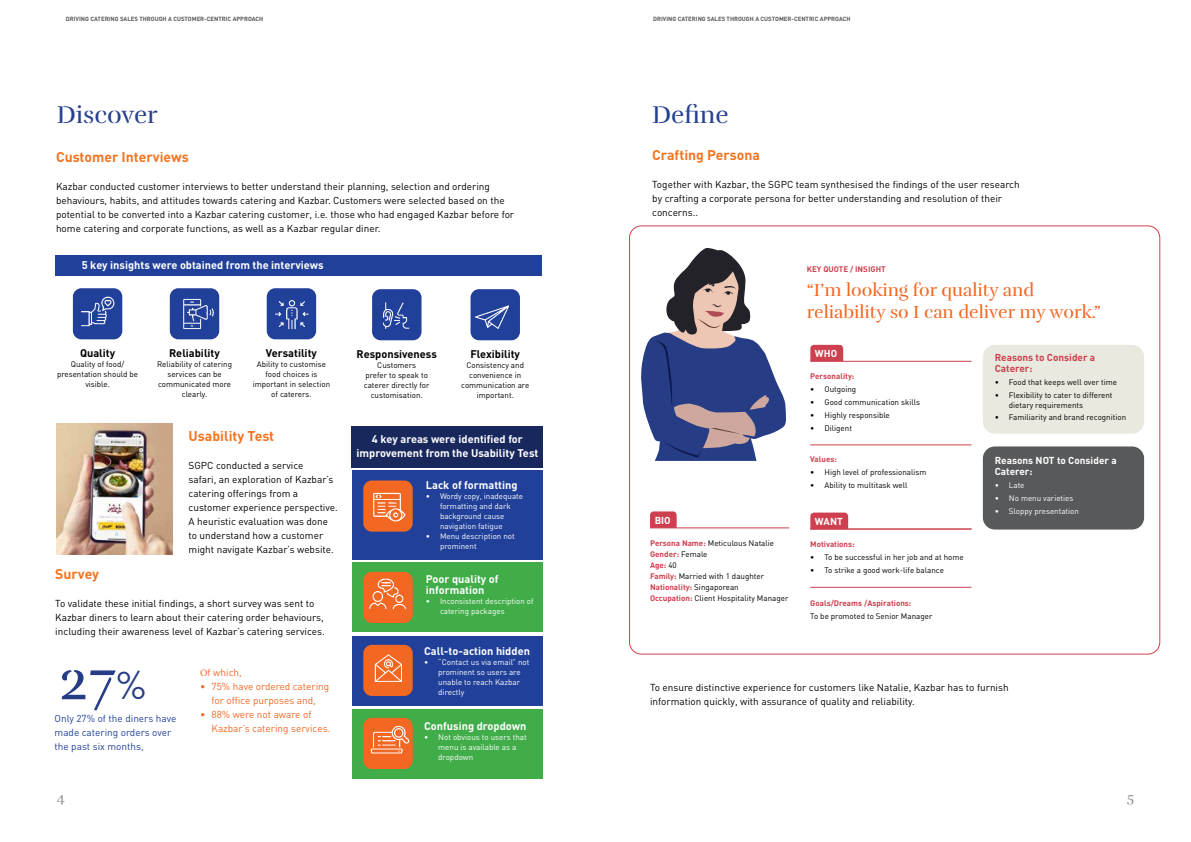
<style>
.page{position:relative;width:1191px;height:842px;background:#fff}
.page>*{position:absolute;margin:0;border:0;box-sizing:border-box;transform-origin:0 0}
.t1{font:59px "Rufina Stencil Regular";color:#263c84}
.t2{font:25px "Rufina Stencil Regular";color:#25408f}
.t3{font:18px/22px "Rufina Stencil Regular";color:#f26722}
.t4{font:700 14px "DIN";color:#f47421}
.t5{font:14px "Rufina Stencil Regular";color:#8e9092}
.t6{font:700 11px/14px "DIN";color:#fff;text-align:center}
.t7{font:700 11px "DIN";color:#000}
.t8{font:10px/14px "DIN";color:#000}
.t9{font:10px/14px "DIN";color:#f26722;text-align:center}
.t10{font:10px/14px "DIN";color:#21409a}
.t11{font:700 10px/11px "DIN";color:#fff}
.t12{font:700 10px/11px "DIN";color:#ce404f}
.t13{font:8px/10px "DIN";color:#000;text-align:center}
.t14{font:8px/10px "DIN";color:#fff}
.t15{font:700 8px "DIN";color:#ce404f}
.t16{font:700 6px "DIN";color:#58595b}
.s1{font-size:41px}
.s2{font-family:"Minion Pro"}
.s3{font-weight:700;color:#ce404f}
</style>
<div class="page">
<div style="left:352px;top:709px;width:190px;height:70px;background:#41ad49"></div>
<div style="left:352px;top:636px;width:190px;height:69px;background:#21409a"></div>
<div style="left:352px;top:562px;width:190px;height:70px;background:#41ad49"></div>
<div style="left:352px;top:470px;width:190px;height:90px;background:#21409a"></div>
<div style="left:351px;top:426px;width:191px;height:42px;background:#18285d"></div>
<img style="left:56px;top:424px;width:117px;height:130px">
<div style="left:55px;top:255px;width:486px;height:21px;background:#21409a"></div>
<img style="left:73px;top:288px;width:49px;height:51px">
<img style="left:170px;top:288px;width:49px;height:51px">
<img style="left:267px;top:288px;width:49px;height:51px">
<img style="left:372px;top:289px;width:49px;height:51px">
<img style="left:470px;top:289px;width:50px;height:51px">
<img style="left:363px;top:480px;width:50px;height:52px">
<img style="left:363px;top:645px;width:50px;height:51px">
<img style="left:363px;top:572px;width:50px;height:51px">
<img style="left:363px;top:718px;width:50px;height:51px">
<div style="left:982px;top:446px;width:162px;height:83px;background:#58595b;border-radius:12px"></div>
<div style="left:982px;top:345px;width:162px;height:89px;background:#eae9df;border-radius:12px"></div>
<svg style="left:810px;top:513px;width:38px;height:15px"></svg>
<svg style="left:810px;top:345px;width:33px;height:16px"></svg>
<svg style="left:650px;top:511px;width:26px;height:16px"></svg>
<svg style="left:641px;top:248px;width:145px;height:213px"></svg>
<hr style="left:810px;top:361px;width:161px;height:1px;background:#ce404f">
<hr style="left:810px;top:444px;width:161px;height:1px;background:#ce404f">
<hr style="left:810px;top:528px;width:161px;height:1px;background:#ce404f">
<hr style="left:810px;top:587px;width:161px;height:1px;background:#ce404f">
<hr style="left:650px;top:527px;width:139px;height:1px;background:#ce404f">
<p class="t16" style="left:66px;top:15px;width:199px">DRIVING CATERING SALES THROUGH A CUSTOMER-CENTRIC APPROACH</p>
<h2 class="t2" style="left:57px;top:99px;width:103px">Discover</h2>
<h3 class="t4" style="left:56px;top:148px;width:134px">Customer Interviews</h3>
<p class="t8" style="left:56px;top:180px;width:460px">Kazbar conducted customer interviews to better understand their planning, selection and ordering behaviours, habits, and attitudes towards catering and Kazbar. Customers were selected based on the potential to be converted into a Kazbar catering customer, i.e. those who had engaged Kazbar before for home catering and corporate functions, as well as a Kazbar regular diner.</p>
<p class="t6" style="left:82px;top:258px;width:243px">5 key insights were obtained from the interviews</p>
<p class="t7" style="left:80px;top:346px;width:37px">Quality</p>
<p class="t13" style="left:57px;top:359px;width:83px">Quality of food/ presentation should be visible.</p>
<p class="t7" style="left:169px;top:346px;width:52px">Reliability</p>
<p class="t13" style="left:157px;top:359px;width:76px">Reliability of catering services can be communicated more clearly.</p>
<p class="t7" style="left:266px;top:346px;width:53px">Versatility</p>
<p class="t13" style="left:253px;top:359px;width:79px">Ability to customise food choices is important in selection of caterers.</p>
<h3 class="t4" style="left:189px;top:427px;width:87px">Usability Test</h3>
<p class="t8" style="left:189px;top:458px;width:151px">SGPC conducted a service<br>safari, an exploration of Kazbar’s catering offerings from a customer experience perspective.<br>A heuristic evaluation was done to understand how a customer might navigate Kazbar’s website.</p>
<h3 class="t4" style="left:55px;top:565px;width:45px">Survey</h3>
<p class="t8" style="left:55px;top:596px;width:271px">To validate these initial findings, a short survey was sent to<br>Kazbar diners to learn about their catering order behaviours, including their awareness level of Kazbar’s catering services.</p>
<h1 class="t1" style="left:58px;top:644px;width:89px">27<span class="s1">%</span></h1>
<p class="t10" style="left:55px;top:712px;width:123px">Only 27% of the diners have made catering orders over the past six months,</p>
<p class="t9" style="left:200px;top:665px;width:43px"><span class="s2">O</span>f which,</p>
<p class="t9" style="left:200px;top:679px;width:131px">• 75% have ordered catering for office purposes and,</p>
<p class="t9" style="left:211px;top:707px;width:120px;text-align:left;text-indent:-11px">• 88% were not aware of<br>Kazbar’s catering services.</p>
<p class="t7" style="left:470px;top:347px;width:51px">Flexibility</p>
<p class="t13" style="left:461px;top:360px;width:70px">Consistency and convenience in communication are important.</p>
<p class="t6" style="left:356px;top:431px;width:183px">4 key areas were identified for improvement from the Usability Test</p>
<p class="t6" style="left:426px;top:478px;width:93px">Lack of formatting</p>
<p class="t14" style="left:440px;top:491px;width:85px;text-indent:-14px">• Wordy copy, inadequate formatting and dark background cause navigation fatigue</p>
<p class="t14" style="left:440px;top:531px;width:76px;text-indent:-14px">• Menu description not prominent</p>
<p class="t7" style="left:356px;top:347px;width:82px">Responsiveness</p>
<p class="t13" style="left:364px;top:360px;width:67px">Customers<br>prefer to speak to caterer directly for customisation.</p>
<p class="t6" style="left:426px;top:572px;width:74px;line-height:11px;text-align:left">Poor quality of information</p>
<p class="t14" style="left:440px;top:595px;width:95px;text-indent:-14px">• Inconsistent description of catering packages</p>
<p class="t6" style="left:424px;top:643px;width:107px">Call-to-action hidden</p>
<p class="t14" style="left:438px;top:657px;width:93px;text-indent:-14px">• “Contact us via email” not prominent so users are unable to reach Kazbar directly</p>
<p class="t6" style="left:424px;top:718px;width:104px">Confusing dropdown</p>
<p class="t14" style="left:438px;top:732px;width:90px;text-indent:-14px">• Not obvious to users that menu is available as a dropdown</p>
<p class="t16" style="left:653px;top:15px;width:199px">DRIVING CATERING SALES THROUGH A CUSTOMER-CENTRIC APPROACH</p>
<h2 class="t2" style="left:652px;top:99px;width:78px">Define</h2>
<h3 class="t4" style="left:652px;top:146px;width:109px">Crafting Persona</h3>
<p class="t8" style="left:652px;top:178px;width:369px">Together with Kazbar, the SGPC team synthesised the findings of the user research by crafting a corporate persona for better understanding and resolution of their concerns..</p>
<p class="t15" style="left:806px;top:264px;width:80px">KEY QUOTE / INSIGHT</p>
<p class="t11" style="left:654px;top:514px;width:18px">BIO</p>
<p class="t13" style="left:650px;top:537px;width:140px;line-height:11px;text-align:left"><span class="s3">Persona Name:</span> Meticulous Natalie<br><span class="s3">Gender:</span> Female<br><span class="s3">Age:</span> 40<br><span class="s3">Family:</span> Married with 1 daughter<br><span class="s3">Nationality:</span> Singaporean<br><span class="s3">Occupation:</span> Client Hospitality Manager</p>
<h3 class="t3" style="left:806px;top:279px;width:295px">“I’m looking for quality and reliability so I can deliver my work.”</h3>
<p class="t11" style="left:815px;top:347px;width:24px">WHO</p>
<p class="t15" style="left:810px;top:371px;width:46px">Personality:</p>
<p class="t13" style="left:810px;top:384px;width:47px">• Outgoing</p>
<p class="t13" style="left:810px;top:397px;width:111px">• Good communication skills</p>
<p class="t13" style="left:810px;top:410px;width:81px">• Highly responsible</p>
<p class="t13" style="left:810px;top:423px;width:43px">• Diligent</p>
<p class="t15" style="left:810px;top:454px;width:28px">Values:</p>
<p class="t13" style="left:810px;top:467px;width:118px">• High level of professionalism</p>
<p class="t13" style="left:810px;top:480px;width:99px">• Ability to multitask well</p>
<p class="t11" style="left:815px;top:515px;width:29px">WANT</p>
<p class="t15" style="left:810px;top:539px;width:46px">Motivations:</p>
<p class="t13" style="left:810px;top:552px;width:155px">• To be successful in her job and at home</p>
<p class="t13" style="left:810px;top:565px;width:135px">• To strike a good work-life balance</p>
<p class="t15" style="left:810px;top:598px;width:103px">Goals/Dreams /Aspirations:</p>
<p class="t13" style="left:810px;top:611px;width:124px">To be promoted to Senior Manager</p>
<p class="t12" style="left:994px;top:351px;width:102px">Reasons to Consider a<br>Caterer:</p>
<p class="t13" style="left:994px;top:377px;width:124px">• Food that keeps well over time</p>
<p class="t13" style="left:1009px;top:390px;width:105px;text-align:left;text-indent:-14px">• Flexibility to cater to different dietary requirements</p>
<p class="t13" style="left:994px;top:412px;width:133px">• Familiarity and brand recognition</p>
<p class="t11" style="left:994px;top:455px;width:123px">Reasons NOT to Consider a<br>Caterer:</p>
<p class="t14" style="left:994px;top:480px;width:31px">• Late</p>
<p class="t14" style="left:994px;top:493px;width:80px">• No menu varieties</p>
<p class="t14" style="left:994px;top:506px;width:86px">• Sloppy presentation</p>
<p class="t8" style="left:650px;top:680px;width:360px">To ensure distinctive experience for customers like Natalie, Kazbar has to furnish information quickly, with assurance of quality and reliability.</p>
<h3 class="t5" style="left:57px;top:788px;width:10px">4</h3>
<h3 class="t5" style="left:1126px;top:788px;width:9px">5</h3>
</div>
